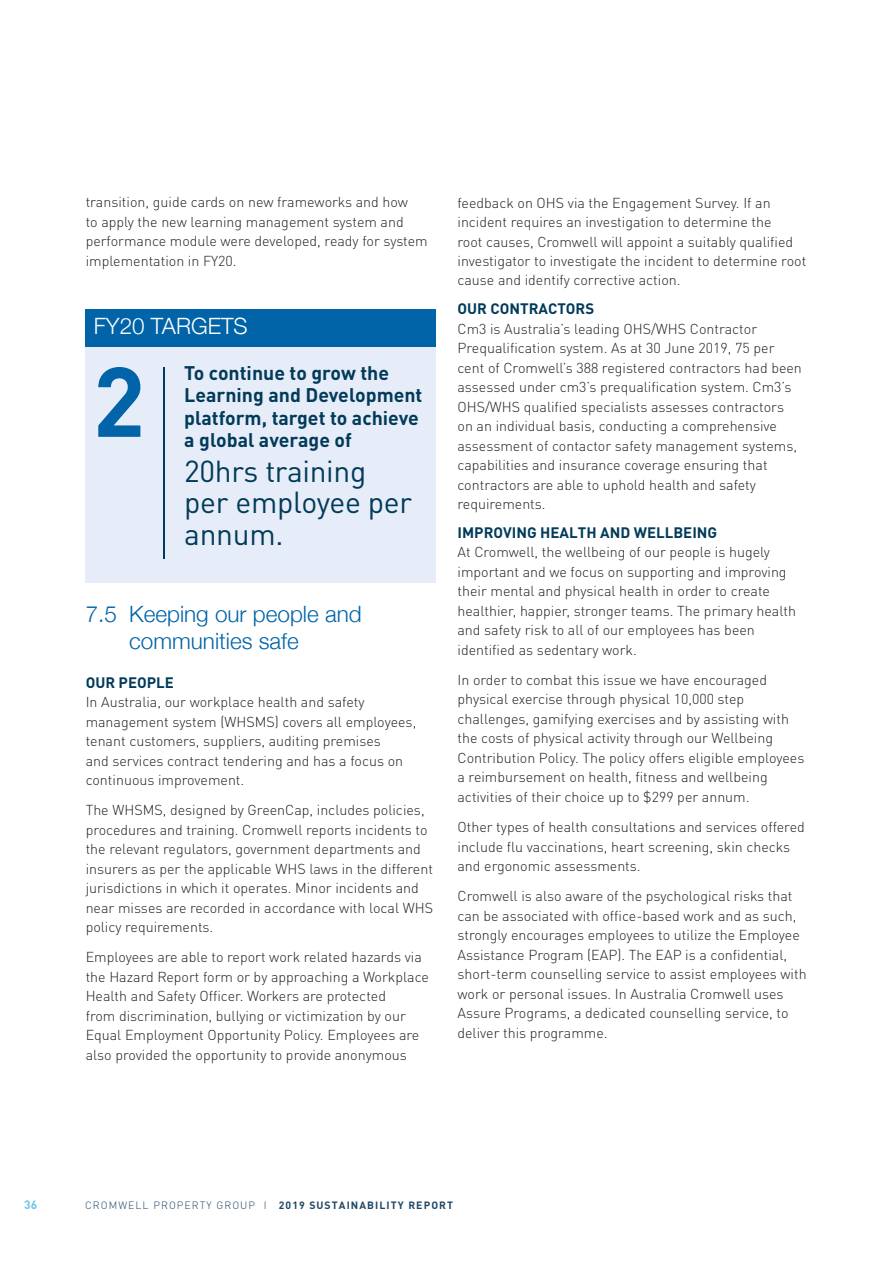
<style>
.page{position:relative;width:893px;height:1263px;background:#fff}
.page>*{position:absolute;margin:0;border:0;box-sizing:border-box;transform-origin:0 0}
.Paragraph_Style_1{font:700 97.2px "DINOT";color:#0163a8}
.Paragraph_Style_1-2{font:30px/31.5px "DINOT";letter-spacing:-.01em;color:#023b5a}
.Heading_2{font:300 22.5px/27px "Helvetica Neue";color:#0163a8}
.Heading_2-2{font:300 22.5px "Helvetica Neue";color:#fff}
.Paragraph_Style_1-3{font:700 19.5px/22.5px "DINOT";color:#023b5a}
.Heading_3{font:700 15px "DIN";color:#023b5a}
.Paragraph_Style_1-4{font:300 14.25px/19.5px "DINOT";color:#231f20}
.t1{font:700 12px "DIN";color:#6bc6eb}
.Folios{font:700 10.5px "DIN";letter-spacing:.1em;color:#204765}
.s1{font-weight:300}
</style>
<div class="page">
<div style="left:85px;top:339px;width:351px;height:244px;background:#e7edf8"></div>
<div style="left:85px;top:309px;width:351px;height:37px;background:#0163a8"></div>
<hr style="left:163px;top:367px;width:1px;height:192px;background:#003a5d">
<p class="Paragraph_Style_1-4" style="left:86px;top:192px;width:344px">transition, guide cards on new frameworks and how<br>to apply the new learning management system and performance module were developed, ready for system implementation in FY20.</p>
<p class="Heading_2-2" style="left:94px;top:308px;width:155px">FY20 TARGETS</p>
<p class="Paragraph_Style_1" style="left:93px;top:338px;width:54px">2</p>
<p class="Paragraph_Style_1-3" style="left:184px;top:361px;width:240px">To continue to grow the<br>Learning and Development platform, target to achieve a global average of</p>
<p class="Paragraph_Style_1-2" style="left:184px;top:455px;width:229px">20hrs training per employee per annum.</p>
<p class="Heading_2" style="left:129px;top:599px;width:234px;text-indent:-43px">7.5 Keeping our people and communities safe</p>
<p class="Heading_3" style="left:86px;top:672px;width:90px">OUR PEOPLE</p>
<p class="Paragraph_Style_1-4" style="left:86px;top:692px;width:332px">In Australia, our workplace health and safety management system (WHSMS) covers all employees, tenant customers, suppliers, auditing premises<br>and services contract tendering and has a focus on continuous improvement.</p>
<p class="Paragraph_Style_1-4" style="left:86px;top:800px;width:349px">The WHSMS, designed by GreenCap, includes policies, procedures and training. Cromwell reports incidents to the relevant regulators, government departments and insurers as per the applicable WHS laws in the different jurisdictions in which it operates. Minor incidents and near misses are recorded in accordance with local WHS policy requirements.</p>
<p class="Paragraph_Style_1-4" style="left:86px;top:947px;width:345px">Employees are able to report work related hazards via the Hazard Report form or by approaching a Workplace Health and Safety Officer. Workers are protected<br>from discrimination, bullying or victimization by our Equal Employment Opportunity Policy. Employees are also provided the opportunity to provide anonymous</p>
<p class="Paragraph_Style_1-4" style="left:457px;top:192px;width:350px">feedback on OHS via the Engagement Survey. If an incident requires an investigation to determine the<br>root causes, Cromwell will appoint a suitably qualified investigator to investigate the incident to determine root cause and identify corrective action.</p>
<p class="Heading_3" style="left:457px;top:299px;width:138px">OUR CONTRACTORS</p>
<p class="Paragraph_Style_1-4" style="left:457px;top:319px;width:346px">Cm3 is Australia’s leading OHS/WHS Contractor Prequalification system. As at 30 June 2019, 75 per cent of Cromwell’s 388 registered contractors had been assessed under cm3’s prequalification system. Cm3’s OHS/WHS qualified specialists assesses contractors on an individual basis, conducting a comprehensive assessment of contactor safety management systems, capabilities and insurance coverage ensuring that contractors are able to uphold health and safety requirements.</p>
<p class="Heading_3" style="left:457px;top:523px;width:261px">IMPROVING HEALTH AND WELLBEING</p>
<p class="Paragraph_Style_1-4" style="left:457px;top:542px;width:340px">At Cromwell, the wellbeing of our people is hugely important and we focus on supporting and improving their mental and physical health in order to create healthier, happier, stronger teams. The primary health and safety risk to all of our employees has been identified as sedentary work.</p>
<p class="Paragraph_Style_1-4" style="left:457px;top:670px;width:348px">In order to combat this issue we have encouraged physical exercise through physical 10,000 step challenges, gamifying exercises and by assisting with the costs of physical activity through our Wellbeing Contribution Policy. The policy offers eligible employees a reimbursement on health, fitness and wellbeing activities of their choice up to $299 per annum.</p>
<p class="Paragraph_Style_1-4" style="left:457px;top:817px;width:349px">Other types of health consultations and services offered include flu vaccinations, heart screening, skin checks and ergonomic assessments.</p>
<p class="Paragraph_Style_1-4" style="left:457px;top:886px;width:351px">Cromwell is also aware of the psychological risks that can be associated with office-based work and as such, strongly encourages employees to utilize the Employee Assistance Program (EAP). The EAP is a confidential, short-term counselling service to assist employees with work or personal issues. In Australia Cromwell uses Assure Programs, a dedicated counselling service, to deliver this programme.</p>
<p class="t1" style="left:24px;top:1196px;width:15px">36</p>
<p class="Folios" style="left:85px;top:1198px;width:369px"><span class="s1">CROMWELL PROPERTY GROUP I</span> 2019 SUSTAINABILITY REPORT</p>
</div>
